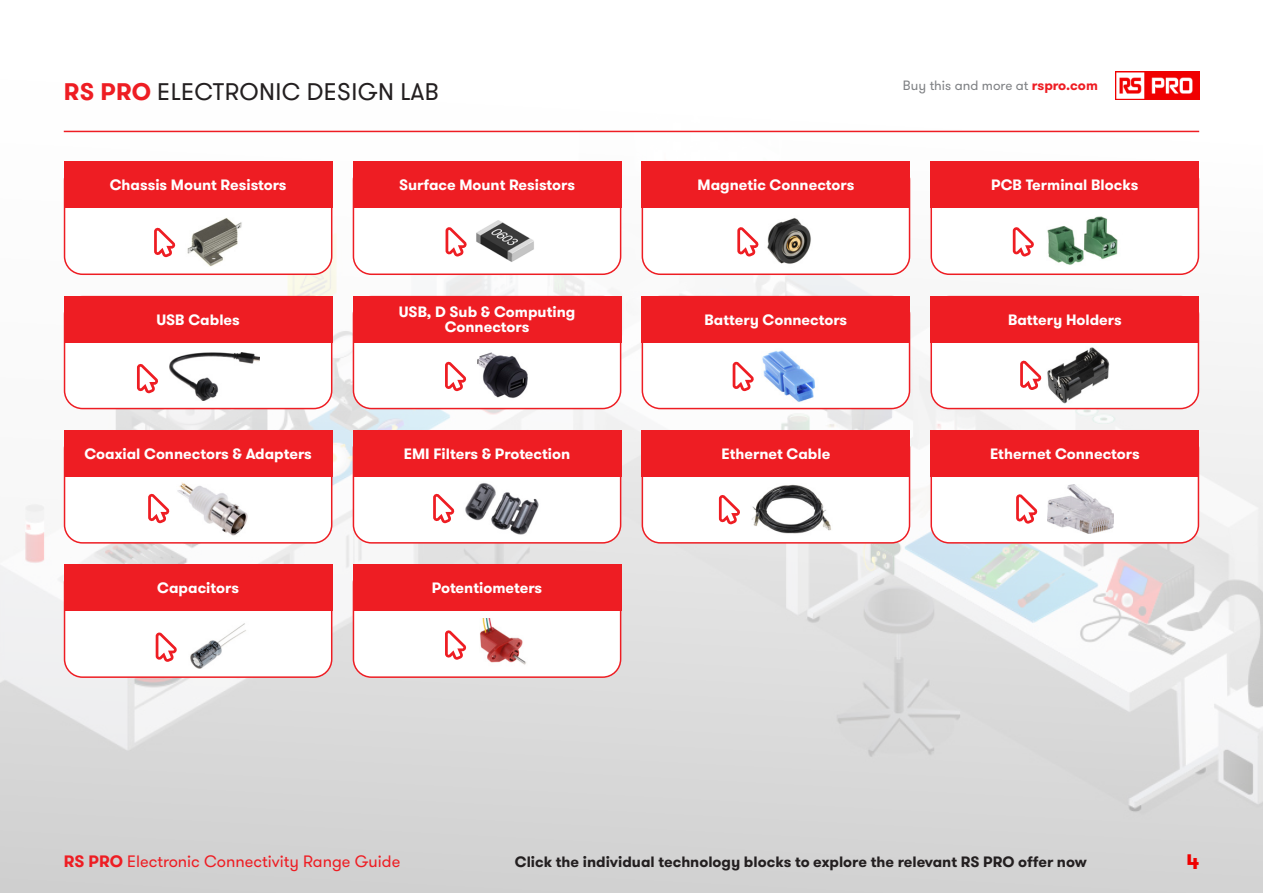
<style>
.page{position:relative;width:1263px;height:893px;background:#fff}
.page>*{position:absolute;margin:0;border:0;box-sizing:border-box;transform-origin:0 0}
.Category_H1{font:24px "GT Walsheim";letter-spacing:.015em;color:#231f20}
.t1{font:700 21px "GT Walsheim";color:#ef0000}
.t2{font:16.5px "GT Walsheim";color:#ee1d23}
.t3{font:700 15px/15px "GT Walsheim";color:#fff;text-align:center}
.t4{font:700 15px "GT Walsheim";color:#231f20}
.t5{font:13.5px "GT Walsheim";color:#808285}
.s1{font-weight:700;color:#ee1d23}
.s2{font-weight:700}
</style>
<div class="page">
<img style="left:0;top:71px;width:1263px;height:822px">
<hr style="left:64px;top:131px;width:1135px;height:1px;background:#ee1d23">
<img style="left:1115px;top:71px;width:84px;height:28px">
<div style="left:65px;top:162px;width:267px;height:112px;background:#fff;border-radius:18px"></div>
<div style="left:64px;top:162px;width:268px;height:113px;border:2px solid #ee1d23;border-radius:18px"></div>
<div style="left:64px;top:162px;width:268px;height:46px;background:#ee1d23"></div>
<svg style="left:154px;top:227px;width:22px;height:31px"></svg>
<img style="left:187px;top:218px;width:55px;height:48px">
<div style="left:353px;top:162px;width:268px;height:112px;background:#fff;border-radius:18px"></div>
<div style="left:353px;top:162px;width:268px;height:113px;border:2px solid #ee1d23;border-radius:18px"></div>
<div style="left:353px;top:162px;width:268px;height:46px;background:#ee1d23"></div>
<svg style="left:446px;top:227px;width:21px;height:30px"></svg>
<img style="left:476px;top:220px;width:58px;height:42px">
<div style="left:642px;top:162px;width:267px;height:112px;background:#fff;border-radius:18px"></div>
<div style="left:642px;top:162px;width:268px;height:113px;border:2px solid #ee1d23;border-radius:18px"></div>
<div style="left:642px;top:162px;width:268px;height:46px;background:#ee1d23"></div>
<svg style="left:737px;top:227px;width:22px;height:30px"></svg>
<img style="left:767px;top:218px;width:44px;height:46px">
<div style="left:931px;top:162px;width:267px;height:112px;background:#fff;border-radius:18px"></div>
<div style="left:930px;top:162px;width:269px;height:113px;border:2px solid #ee1d23;border-radius:18px"></div>
<div style="left:930px;top:162px;width:269px;height:46px;background:#ee1d23"></div>
<svg style="left:1013px;top:227px;width:21px;height:30px"></svg>
<img style="left:1047px;top:216px;width:71px;height:49px">
<div style="left:65px;top:297px;width:267px;height:112px;background:#fff;border-radius:18px"></div>
<div style="left:64px;top:296px;width:268px;height:113px;border:2px solid #ee1d23;border-radius:18px"></div>
<div style="left:64px;top:296px;width:268px;height:46px;background:#ee1d23"></div>
<svg style="left:137px;top:364px;width:21px;height:30px"></svg>
<img style="left:170px;top:353px;width:89px;height:47px">
<div style="left:65px;top:565px;width:267px;height:112px;background:#fff;border-radius:18px"></div>
<div style="left:64px;top:564px;width:268px;height:114px;border:2px solid #ee1d23;border-radius:18px"></div>
<div style="left:64px;top:564px;width:268px;height:47px;background:#ee1d23"></div>
<svg style="left:156px;top:632px;width:21px;height:30px"></svg>
<img style="left:190px;top:623px;width:56px;height:46px">
<div style="left:353px;top:297px;width:268px;height:112px;background:#fff;border-radius:18px"></div>
<div style="left:353px;top:296px;width:268px;height:113px;border:2px solid #ee1d23;border-radius:18px"></div>
<div style="left:353px;top:296px;width:268px;height:46px;background:#ee1d23"></div>
<svg style="left:445px;top:361px;width:22px;height:31px"></svg>
<img style="left:477px;top:352px;width:51px;height:46px">
<div style="left:353px;top:565px;width:268px;height:112px;background:#fff;border-radius:18px"></div>
<div style="left:353px;top:564px;width:268px;height:114px;border:2px solid #ee1d23;border-radius:18px"></div>
<div style="left:353px;top:564px;width:268px;height:47px;background:#ee1d23"></div>
<svg style="left:445px;top:630px;width:22px;height:30px"></svg>
<img style="left:480px;top:618px;width:46px;height:47px">
<div style="left:642px;top:297px;width:267px;height:112px;background:#fff;border-radius:18px"></div>
<div style="left:642px;top:296px;width:268px;height:113px;border:2px solid #ee1d23;border-radius:18px"></div>
<div style="left:642px;top:296px;width:268px;height:46px;background:#ee1d23"></div>
<svg style="left:733px;top:361px;width:21px;height:31px"></svg>
<img style="left:762px;top:350px;width:53px;height:52px">
<div style="left:931px;top:297px;width:267px;height:112px;background:#fff;border-radius:18px"></div>
<div style="left:930px;top:296px;width:269px;height:113px;border:2px solid #ee1d23;border-radius:18px"></div>
<div style="left:930px;top:296px;width:269px;height:46px;background:#ee1d23"></div>
<svg style="left:1020px;top:360px;width:22px;height:30px"></svg>
<img style="left:1047px;top:347px;width:62px;height:57px">
<div style="left:65px;top:431px;width:267px;height:112px;background:#fff;border-radius:18px"></div>
<div style="left:64px;top:430px;width:268px;height:114px;border:2px solid #ee1d23;border-radius:18px"></div>
<div style="left:64px;top:430px;width:268px;height:46px;background:#ee1d23"></div>
<svg style="left:148px;top:493px;width:22px;height:31px"></svg>
<img style="left:177px;top:482px;width:71px;height:54px">
<div style="left:353px;top:431px;width:268px;height:112px;background:#fff;border-radius:18px"></div>
<div style="left:353px;top:430px;width:268px;height:114px;border:2px solid #ee1d23;border-radius:18px"></div>
<div style="left:353px;top:430px;width:268px;height:46px;background:#ee1d23"></div>
<svg style="left:433px;top:493px;width:22px;height:31px"></svg>
<img style="left:465px;top:483px;width:74px;height:52px">
<div style="left:931px;top:431px;width:267px;height:112px;background:#fff;border-radius:18px"></div>
<div style="left:930px;top:430px;width:269px;height:114px;border:2px solid #ee1d23;border-radius:18px"></div>
<div style="left:930px;top:430px;width:269px;height:46px;background:#ee1d23"></div>
<svg style="left:1016px;top:494px;width:22px;height:30px"></svg>
<img style="left:1048px;top:485px;width:65px;height:48px">
<div style="left:642px;top:431px;width:267px;height:112px;background:#fff;border-radius:18px"></div>
<div style="left:642px;top:430px;width:268px;height:114px;border:2px solid #ee1d23;border-radius:18px"></div>
<div style="left:642px;top:430px;width:268px;height:46px;background:#ee1d23"></div>
<svg style="left:719px;top:495px;width:21px;height:30px"></svg>
<img style="left:751px;top:484px;width:80px;height:50px">
<p class="Category_H1" style="left:64px;top:76px;width:377px"><span class="s1">RS PRO</span> ELECTRONIC DESIGN LAB</p>
<p class="t5" style="left:903px;top:77px;width:196px">Buy this and more at <span class="s1">rspro.com</span></p>
<p class="t3" style="left:110px;top:178px;width:178px">Chassis Mount Resistors</p>
<p class="t3" style="left:399px;top:178px;width:178px">Surface Mount Resistors</p>
<p class="t3" style="left:697px;top:178px;width:158px">Magnetic Connectors</p>
<p class="t3" style="left:991px;top:178px;width:149px">PCB Terminal Blocks</p>
<p class="t3" style="left:156px;top:312px;width:85px">USB Cables</p>
<p class="t3" style="left:399px;top:305px;width:178px">USB, D Sub &amp; Computing<br>Connectors</p>
<p class="t3" style="left:705px;top:312px;width:144px">Battery Connectors</p>
<p class="t3" style="left:1008px;top:312px;width:115px">Battery Holders</p>
<p class="t3" style="left:84px;top:446px;width:229px">Coaxial Connectors &amp; Adapters</p>
<p class="t3" style="left:404px;top:446px;width:168px">EMI Filters &amp; Protection</p>
<p class="t3" style="left:721px;top:446px;width:110px">Ethernet Cable</p>
<p class="t3" style="left:990px;top:446px;width:151px">Ethernet Connectors</p>
<p class="t3" style="left:157px;top:581px;width:83px">Capacitors</p>
<p class="t3" style="left:432px;top:581px;width:112px">Potentiometers</p>
<p class="t2" style="left:64px;top:851px;width:338px"><span class="s2">RS PRO</span> Electronic Connectivity Range Guide</p>
<h2 class="t1" style="left:1186px;top:848px;width:14px">4</h2>
<p class="t4" style="left:515px;top:852px;width:573px">Click the individual technology blocks to explore the relevant RS PRO offer now</p>
</div>
